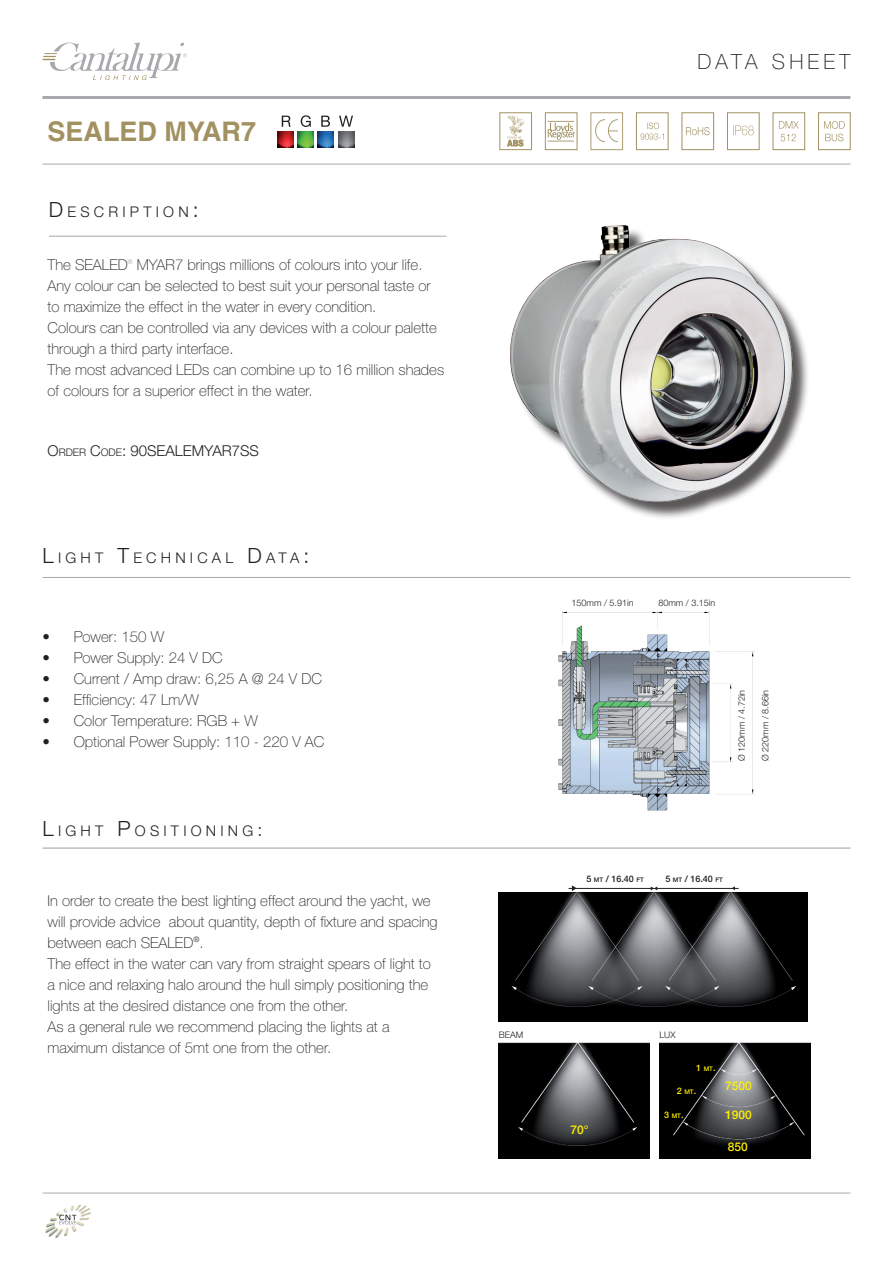
<style>
.page{position:relative;width:893px;height:1263px;background:#fff}
.page>*{position:absolute;margin:0;border:0;box-sizing:border-box;transform-origin:0 0}
.t1{font:700 27px "Helvetica LT Std";color:#a29161}
.t2{font:100 21px "Helvetica Neue LT Std";letter-spacing:.2em;color:#231f20}
.t3{font:100 15px/21px "Helvetica Neue LT Std";color:#231f20}
.t4{font:300 15px "Helvetica Neue LT Std";color:#231f20}
.t5{font:300 14.7px "Helvetica Neue LT Std";letter-spacing:.285em;color:#231f20}
.t6{font:500 12px "Helvetica Neue LT Std";color:#fff101}
.t7{font:300 9px "Helvetica Neue LT Std";color:#231f20}
.t8{font:500 9px "Helvetica Neue LT Std";color:#231f20}
.t9{font:500 9px "Helvetica Neue LT Std";color:#fff101}
.t10{font:200 6px "Helvetica Neue LT Std";color:#231f20}
.s1{font-size:21px}
.s2{font-size:10.5px}
.s3{font-size:18px}
.s4{font-size:6.3px}
</style>
<div class="page">
<svg style="left:42px;top:42px;width:145px;height:38px"></svg>
<hr style="left:43px;top:1193px;width:807px;height:1px;background:#a8a9ad">
<hr style="left:43px;top:96px;width:807px;height:3px;background:#a8a9ad">
<img style="left:45px;top:1205px;width:46px;height:33px">
<hr style="left:43px;top:164px;width:807px;height:1px;background:#a8a9ad">
<hr style="left:49px;top:236px;width:397px;height:1px;background:#a8a9ad">
<div style="left:513px;top:228px;width:298px;height:292px;background:#231f20;opacity:.75"></div>
<img style="left:510px;top:225px;width:301px;height:277px">
<hr style="left:43px;top:847px;width:807px;height:2px;background:#bcbdc0">
<img style="left:659px;top:1043px;width:151px;height:115px">
<img style="left:499px;top:1043px;width:151px;height:115px">
<img style="left:499px;top:893px;width:309px;height:129px">
<svg style="left:572px;top:885px;width:4px;height:6px"></svg>
<hr style="left:568px;top:888px;width:171px;height:1px;background:#231f20">
<svg style="left:651px;top:886px;width:6px;height:4px"></svg>
<svg style="left:590px;top:112px;width:33px;height:38px"></svg>
<div style="left:545px;top:112px;width:32px;height:38px;border:1px solid #a29161"></div>
<svg style="left:547px;top:121px;width:28px;height:20px"></svg>
<div style="left:499px;top:112px;width:33px;height:38px;border:1px solid #a29161"></div>
<svg style="left:507px;top:116px;width:17px;height:31px"></svg>
<div style="left:727px;top:112px;width:32px;height:38px;border:1px solid #a29161"></div>
<svg style="left:733px;top:125px;width:21px;height:10px"></svg>
<div style="left:682px;top:112px;width:32px;height:38px;border:1px solid #a29161"></div>
<svg style="left:686px;top:127px;width:24px;height:8px"></svg>
<div style="left:636px;top:112px;width:32px;height:38px;border:1px solid #a29161"></div>
<svg style="left:640px;top:123px;width:24px;height:17px"></svg>
<div style="left:773px;top:112px;width:32px;height:38px;border:1px solid #a29161"></div>
<svg style="left:779px;top:121px;width:20px;height:20px"></svg>
<div style="left:818px;top:112px;width:33px;height:38px;border:1px solid #a29161"></div>
<svg style="left:824px;top:121px;width:21px;height:20px"></svg>
<hr style="left:43px;top:577px;width:807px;height:1px;background:#a8a9ad">
<img style="left:558px;top:610px;width:197px;height:201px">
<img style="left:278px;top:131px;width:16px;height:16px">
<img style="left:298px;top:131px;width:16px;height:16px">
<img style="left:318px;top:131px;width:16px;height:16px">
<img style="left:338px;top:131px;width:16px;height:16px">
<svg style="left:339px;top:116px;width:14px;height:11px"></svg>
<svg style="left:321px;top:116px;width:9px;height:11px"></svg>
<svg style="left:301px;top:115px;width:10px;height:12px"></svg>
<svg style="left:282px;top:116px;width:9px;height:11px"></svg>
<h1 class="t1" style="left:48px;top:115px;width:210px">SEALED MYAR7</h1>
<p class="t5" style="left:49px;top:203px;width:151px"><span class="s1">D</span>ESCRIPTION<span class="s1">:</span></p>
<p class="t3" style="left:48px;top:254px;width:72px">The SEALED</p>
<p class="t10" style="left:128px;top:258px;width:6px">®</p>
<p class="t3" style="left:48px;top:254px;width:398px;text-indent:89px">MYAR7 brings millions of colours into your life.<br>Any colour can be selected to best suit your personal taste or to maximize the effect in the water in every condition.<br>Colours can be controlled via any devices with a colour palette through a third party interface.<br>The most advanced LEDs can combine up to 16 million shades of colours for a superior effect in the water.</p>
<p class="t4" style="left:48px;top:441px;width:203px">O<span class="s2">RDER</span> C<span class="s2">ODE</span>: 90SEALEMYAR7SS</p>
<p class="t5" style="left:43px;top:549px;width:268px"><span class="s1">L</span>IGHT <span class="s1">T</span>ECHNICAL <span class="s1">D</span>ATA<span class="s1">:</span></p>
<p class="t3" style="left:43px;top:626px;width:123px">• Power: 150 W</p>
<p class="t3" style="left:43px;top:647px;width:182px">• Power Supply: 24 V DC</p>
<p class="t3" style="left:43px;top:668px;width:281px">• Current / Amp draw: 6,25 A @ 24 V DC</p>
<p class="t3" style="left:43px;top:689px;width:158px">• Efficiency: 47 Lm/W</p>
<p class="t3" style="left:43px;top:710px;width:217px">• Color Temperature: RGB + W</p>
<p class="t3" style="left:43px;top:731px;width:283px">• Optional Power Supply: 110 - 220 V AC</p>
<p class="t5" style="left:43px;top:822px;width:222px"><span class="s1">L</span>IGHT <span class="s1">P</span> OSITIONING<span class="s3">:</span></p>
<p class="t3" style="left:48px;top:890px;width:392px">In order to create the best lighting effect around the yacht, we will provide advice about quantity, depth of fixture and spacing between each SEALED <sup>®</sup>.<br>The effect in the water can vary from straight spears of light to a nice and relaxing halo around the hull simply positioning the lights at the desired distance one from the other.<br>As a general rule we recommend placing the lights at a maximum distance of 5mt one from the other.</p>
<h2 class="t2" style="left:697px;top:49px;width:155px">data sheet</h2>
<p class="t7" style="left:572px;top:597px;width:64px">150mm / 5.91in</p>
<p class="t7" style="left:658px;top:597px;width:59px">80mm / 3.15in</p>
<p class="t7" style="left:736px;top:761px;width:73px;rotate:-90deg">Ø 120mm / 4.72in</p>
<p class="t7" style="left:760px;top:761px;width:73px;rotate:-90deg">Ø 220mm / 8.66in</p>
<p class="t8" style="left:586px;top:873px;width:59px">5 <span class="s4">MT</span> / 16.40 <span class="s4">FT</span></p>
<p class="t8" style="left:665px;top:873px;width:59px">5 <span class="s4">MT</span> / 16.40 <span class="s4">FT</span></p>
<p class="t7" style="left:499px;top:1030px;width:26px">BEAM</p>
<p class="t6" style="left:570px;top:1123px;width:20px">70°</p>
<p class="t7" style="left:659px;top:1030px;width:18px">LUX</p>
<p class="t9" style="left:696px;top:1062px;width:21px">1 <span class="s4">MT</span>.</p>
<p class="t9" style="left:677px;top:1086px;width:21px">2 <span class="s4">MT</span>.</p>
<p class="t9" style="left:664px;top:1110px;width:21px">3 <span class="s4">MT</span>.</p>
<p class="t6" style="left:725px;top:1079px;width:28px">7500</p>
<p class="t6" style="left:725px;top:1108px;width:28px">1900</p>
<p class="t6" style="left:728px;top:1139px;width:22px">850</p>
</div>
